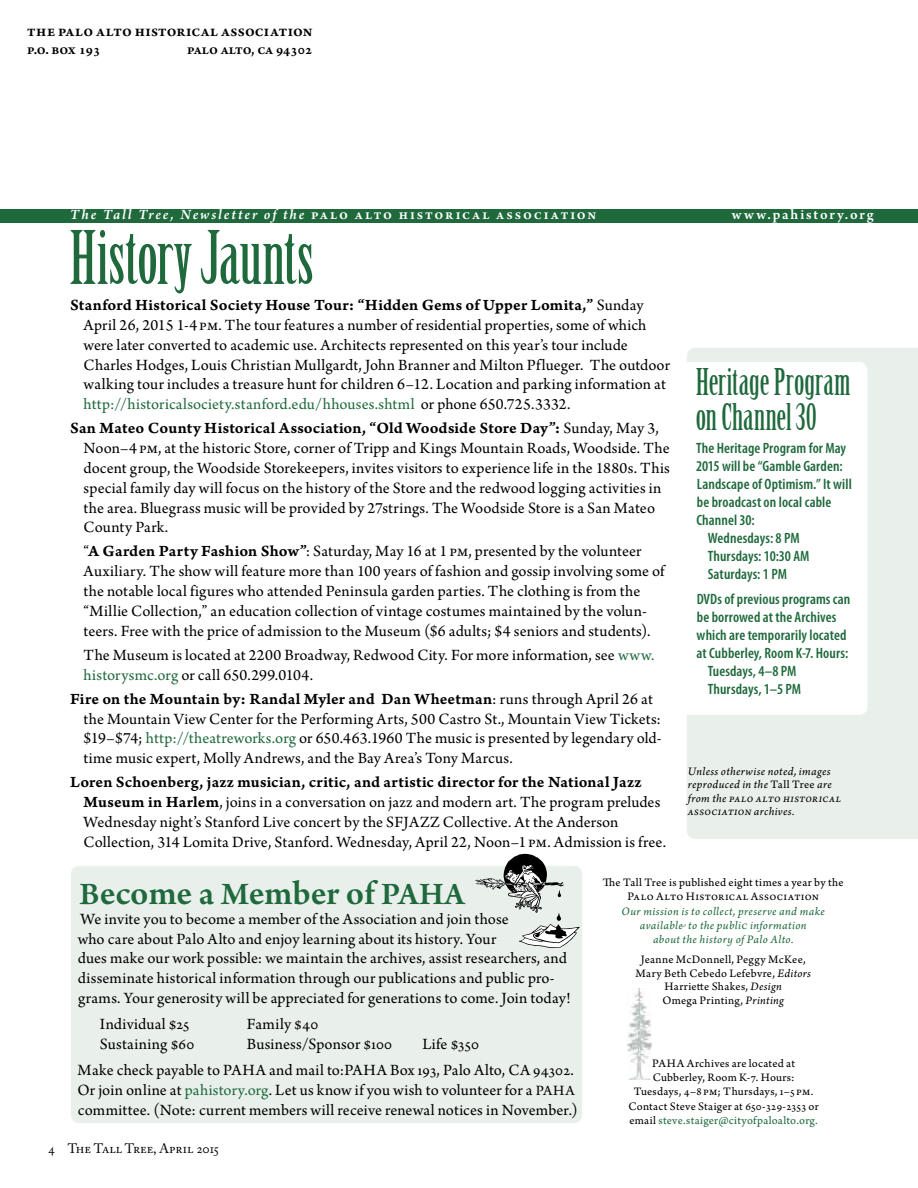
<style>
.page{position:relative;width:918px;height:1188px;background:#fff}
.page>*{position:absolute;margin:0;border:0;box-sizing:border-box;transform-origin:0 0}
.t1{font:72px "Birch Std";letter-spacing:-.005em;color:#1f693c}
.t2{font:36px/35px "Birch Std";color:#1f693c}
.t3{font:600 36px "Arno Pro";color:#1f693c}
.t4{font:16.5px/19.8px "Arno Pro";letter-spacing:.01em;color:#000}
.t5{font:16.5px "Arno Pro Smbd Caption";letter-spacing:.005em;color:#000}
.t6{font:600 16.5px "Arno Pro";letter-spacing:.015em;color:#000}
.t7{font:600 condensed 15px "Myriad Pro";letter-spacing:.005em;color:#1f693c}
.t8{font:600 15px "Arno Pro";letter-spacing:.125em;color:#fff}
.t9{font:600 15px "Arno Pro";color:#000}
.t10{font:13.5px "Adobe Caslon Pro";color:#000}
.t11{font:12px/14.4px "Arno Pro Sm Text";letter-spacing:.02em;color:#000;text-align:center}
.t12{font:12px/13.5px "Arno Pro Italic Sm Text";letter-spacing:.03em;color:#000}
.t13{font:12px/14.4px "Arno Pro Italic Sm Text";letter-spacing:.035em;color:#1f693c;text-align:center}
.s1{font-style:italic}
.s2{font-family:"Arno Pro"}
.s3{color:#1f693c}
.s4{font-family:"Arno Pro Smbd Caption"}
.s5{font-family:"Arno Pro Sm Text"}
.s6{font-size:33px}
.s7{font-size:15px}
.s8{font-family:"Arno Pro Italic Sm Text"}
</style>
<div class="page">
<div style="left:0;top:209px;width:918px;height:14px;background:#1f693c"></div>
<div style="left:687px;top:348px;width:231px;height:491px;background:#e9f0ec"></div>
<img style="left:627px;top:988px;width:25px;height:92px">
<div style="left:71px;top:866px;width:511px;height:257px;background:#e9f0ec;border-radius:9px"></div>
<svg style="left:475px;top:854px;width:105px;height:94px"></svg>
<div style="left:679px;top:362px;width:188px;height:353px;background:#fff;border-radius:9px"></div>
<p class="t6" style="left:27px;top:22px;width:287px">The palo alto historical association</p>
<p class="t9" style="left:27px;top:41px;width:75px">P.O. Box 193</p>
<p class="t9" style="left:187px;top:41px;width:127px">Palo Alto, CA 94302</p>
<p class="t8" style="left:70px;top:206px;width:528px"><span class="s1">The Tall Tree, Newsletter of the</span> Palo Alto Historical Association</p>
<p class="t8" style="left:732px;top:206px;width:143px">www.pahistory.org</p>
<h1 class="t1" style="left:70px;top:217px;width:246px">History Jaunts</h1>
<p class="t5" style="left:70px;top:295px;width:575px">Stanford Historical Society House Tour: “Hidden Gems of Upper Lomita,” <span class="s2">Sunday</span></p>
<p class="t4" style="left:84px;top:316px;width:588px">April 26, 2015 1-4 pm. The tour features a number of residential properties, some of which were later converted to academic use. Architects represented on this year’s tour include Charles Hodges, Louis Christian Mullgardt, John Branner and Milton Pflueger. The outdoor walking tour includes a treasure hunt for children 6–12. Location and parking information at <span class="s3">http://historicalsociety.stanford.edu/hhouses.shtml</span> or phone 650.725.3332.</p>
<p class="t5" style="left:70px;top:419px;width:590px">San Mateo County Historical Association, “Old Woodside Store Day”: <span class="s2">Sunday, May 3,</span></p>
<p class="t4" style="left:84px;top:439px;width:588px">Noon–4 pm, at the historic Store, corner of Tripp and Kings Mountain Roads, Woodside. The docent group, the Woodside Storekeepers, invites visitors to experience life in the 1880s. This special family day will focus on the history of the Store and the redwood logging activities in the area. Bluegrass music will be provided by 27strings. The Woodside Store is a San Mateo County Park.</p>
<p class="t4" style="left:84px;top:543px;width:583px">“<span class="s4">A Garden Party Fashion Show”</span>: Saturday, May 16 at 1 pm, presented by the volunteer Auxiliary. The show will feature more than 100 years of fashion and gossip involving some of the notable local figures who attended Peninsula garden parties. The clothing is from the “Millie Collection,” an education collection of vintage costumes maintained by the volun&shy;teers. Free with the price of admission to the Museum ($6 adults; $4 seniors and students).</p>
<p class="t4" style="left:84px;top:646px;width:572px">The Museum is located at 2200 Broadway, Redwood City. For more information, see <span class="s3">www. historysmc.org</span> or call 650.299.0104.</p>
<p class="t5" style="left:70px;top:689px;width:584px">Fire on the Mountain by: Randal Myler and Dan Wheetman<span class="s2">: runs through April 26 at</span></p>
<p class="t4" style="left:84px;top:710px;width:580px;text-align:justify">the Mountain View Center for the Performing Arts, 500 Castro St., Mountain View Tickets: $19–$74; <span class="s3">http://theatreworks.org</span> or 650.463.1960 The music is presented by legendary old&shy;time music expert, Molly Andrews, and the Bay Area’s Tony Marcus.</p>
<p class="t5" style="left:70px;top:772px;width:573px">Loren Schoenberg, jazz musician, critic, and artistic director for the National Jazz</p>
<p class="t4" style="left:84px;top:793px;width:584px"><span class="s4">Museum in Harlem</span>, joins in a conversation on jazz and modern art. The program preludes<br>Wednesday night’s Stanford Live concert by the SFJAZZ Collective. At the Anderson<br>Collection, 314 Lomita Drive, Stanford. Wednesday, April 22, Noon–1 pm. Admission is free.</p>
<h2 class="t2" style="left:696px;top:365px;width:156px">Heritage Program on Channel 30</h2>
<p class="t7" style="left:696px;top:439px;width:152px">The Heritage Program for May</p>
<p class="t7" style="left:696px;top:457px;width:148px">2015 will be “Gamble Garden:</p>
<p class="t7" style="left:697px;top:475px;width:157px">Landscape of Optimism.” It will</p>
<p class="t7" style="left:697px;top:493px;width:136px">be broadcast on local cable</p>
<p class="t7" style="left:696px;top:511px;width:60px">Channel 30:</p>
<p class="t7" style="left:708px;top:529px;width:93px">Wednesdays: 8 PM</p>
<p class="t7" style="left:708px;top:547px;width:103px">Thursdays: 10:30 AM</p>
<p class="t7" style="left:708px;top:565px;width:81px">Saturdays: 1 PM</p>
<p class="t7" style="left:697px;top:589px;width:155px">DVDs of previous programs can</p>
<p class="t7" style="left:697px;top:607px;width:141px">be borrowed at the Archives</p>
<p class="t7" style="left:697px;top:625px;width:151px">which are temporarily located</p>
<p class="t7" style="left:697px;top:643px;width:153px">at Cubberley, Room K-7. Hours:</p>
<p class="t7" style="left:708px;top:661px;width:90px">Tuesdays, 4–8 PM</p>
<p class="t7" style="left:708px;top:679px;width:95px">Thursdays, 1–5 PM</p>
<p class="t12" style="left:688px;top:765px;width:155px">Unless otherwise noted, images reproduced in the <span class="s5">Tall Tree</span> are from the Palo Alto Historical<br>Association archives.</p>
<h2 class="t3" style="left:80px;top:873px;width:384px"><span class="s6">B</span>ecome a <span class="s6">M</span>ember of <span class="s6">PAHA</span></h2>
<p class="t4" style="left:78px;top:910px;width:495px">We invite you to become a member of the Association and join those<br>who care about Palo Alto and enjoy learning about its history. Your<br>dues make our work possible: we maintain the archives, assist researchers, and disseminate historical information through our publications and public pro&shy;grams. Your generosity will be appreciated for generations to come. Join today!</p>
<p class="t4" style="left:100px;top:1015px;width:91px">Individual $25</p>
<p class="t4" style="left:247px;top:1015px;width:73px">Family $40</p>
<p class="t4" style="left:100px;top:1035px;width:96px">Sustaining $60</p>
<p class="t4" style="left:247px;top:1035px;width:147px">Business/Sponsor $100</p>
<p class="t4" style="left:78px;top:1032px;width:498px;line-height:26.2px;text-indent:345px">Life $350<br>Make check payable to PAHA and mail to:PAHA Box 193, Palo Alto, CA 94302.</p>
<p class="t4" style="left:77px;top:1081px;width:502px">Or join online at <span class="s3">pahistory.org</span>. Let us know if you wish to volunteer for a <span class="s7">PAHA </span>committee. (Note: current members will receive renewal notices in November.)</p>
<p class="t10" style="left:49px;top:1140px;width:172px">4 The Tall Tree, April 2015</p>
<p class="t11" style="left:603px;top:876px;width:242px">The Tall Tree is published eight times a year by the<br>Palo Alto Historical Association</p>
<p class="t13" style="left:622px;top:904px;width:205px">Our mission is to collect, preserve and make available to the public information<br>about the history of Palo Alto.</p>
<p class="t11" style="left:635px;top:954px;width:177px;line-height:13.5px">Jeanne McDonnell, Peggy McKee,<br>Mary Beth Cebedo Lefebvre, <span class="s8">Editors<br></span>Harriette Shakes, <span class="s8">Design<br></span>Omega Printing, <span class="s8">Printing</span></p>
<p class="t11" style="left:629px;top:1056px;width:192px">PAHA Archives are located at Cubberley, Room K-7. Hours:<br>Tuesdays, 4–8PM; Thursdays, 1–5PM.<br>Contact Steve Staiger at 650-329-2353 or email <span class="s3">steve.staiger@cityofpaloalto.org.</span></p>
</div>
